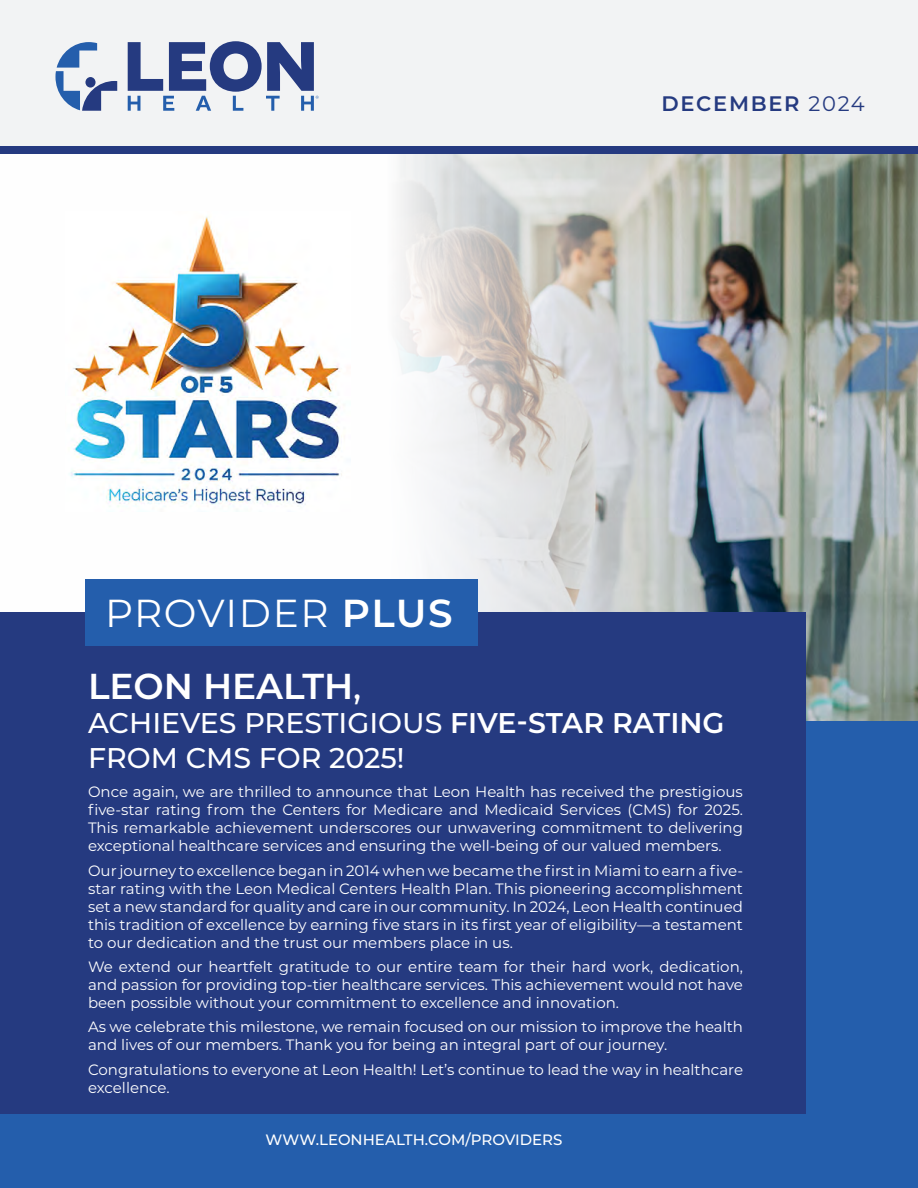
<style>
.page{position:relative;width:918px;height:1188px;background:#fff}
.page>*{position:absolute;margin:0;border:0;box-sizing:border-box;transform-origin:0 0}
.t1{font:39px "Montserrat";letter-spacing:.04em;color:#fff}
.t2{font:600 36px "Montserrat";color:#fff}
.t3{font:500 28.5px/34.5px "Montserrat";color:#fff}
.t4{font:600 21px "Montserrat";letter-spacing:.08em;color:#253a80}
.t5{font:15px/18px "Montserrat";color:#fff;text-align:justify}
.t6{font:500 15px "Montserrat";color:#fff}
.s1{font-weight:600}
.s2{font-weight:400}
.s3{font-weight:500}
</style>
<div class="page">
<div style="left:0;top:0;width:918px;height:148px;background:#f2f3f4"></div>
<img style="left:0;top:154px;width:918px;height:568px">
<svg style="left:55px;top:42px;width:62px;height:69px"></svg>
<div style="left:85px;top:77px;width:11px;height:11px;background:#253a80;border-radius:50%"></div>
<svg style="left:128px;top:41px;width:191px;height:70px"></svg>
<div style="left:0;top:722px;width:918px;height:466px;background:#245eac"></div>
<div style="left:0;top:613px;width:806px;height:501px;background:#253a80"></div>
<div style="left:85px;top:579px;width:393px;height:67px;background:#245eac"></div>
<div style="left:0;top:147px;width:918px;height:7px;background:#253a80"></div>
<img style="left:66px;top:211px;width:284px;height:300px">
<h1 class="t1" style="left:105px;top:586px;width:349px">PROVIDER <span class="s1">PLUS</span></h1>
<p class="t4" style="left:662px;top:88px;width:205px">DECEMBER <span class="s2">2024</span></p>
<p class="t2" style="left:88px;top:660px;width:275px">LEON HEALTH<span class="s3">,</span></p>
<p class="t3" style="left:88px;top:705px;width:638px">ACHIEVES PRESTIGIOUS <span class="s1">FIVE-STAR RATING<br></span>FROM CMS FOR 2025!</p>
<p class="t5" style="left:88px;top:782px;width:656px">Once again, we are thrilled to announce that Leon Health has received the prestigious five-star rating from the Centers for Medicare and Medicaid Services (CMS) for 2025.<br>This remarkable achievement underscores our unwavering commitment to delivering exceptional healthcare services and ensuring the well-being of our valued members.</p>
<p class="t5" style="left:88px;top:861px;width:657px">Our journey to excellence began in 2014 when we became the first in Miami to earn a five&shy;star rating with the Leon Medical Centers Health Plan. This pioneering accomplishment set a new standard for quality and care in our community. In 2024, Leon Health continued this tradition of excellence by earning five stars in its first year of eligibility—a testament to our dedication and the trust our members place in us.</p>
<p class="t5" style="left:88px;top:957px;width:656px">We extend our heartfelt gratitude to our entire team for their hard work, dedication, and passion for providing top-tier healthcare services. This achievement would not have been possible without your commitment to excellence and innovation.</p>
<p class="t5" style="left:88px;top:1017px;width:657px">As we celebrate this milestone, we remain focused on our mission to improve the health and lives of our members. Thank you for being an integral part of our journey.</p>
<p class="t5" style="left:88px;top:1060px;width:657px">Congratulations to everyone at Leon Health! Let’s continue to lead the way in healthcare excellence.</p>
<p class="t6" style="left:266px;top:1129px;width:298px">WWW.LEONHEALTH.COM/PROVIDERS</p>
</div>
